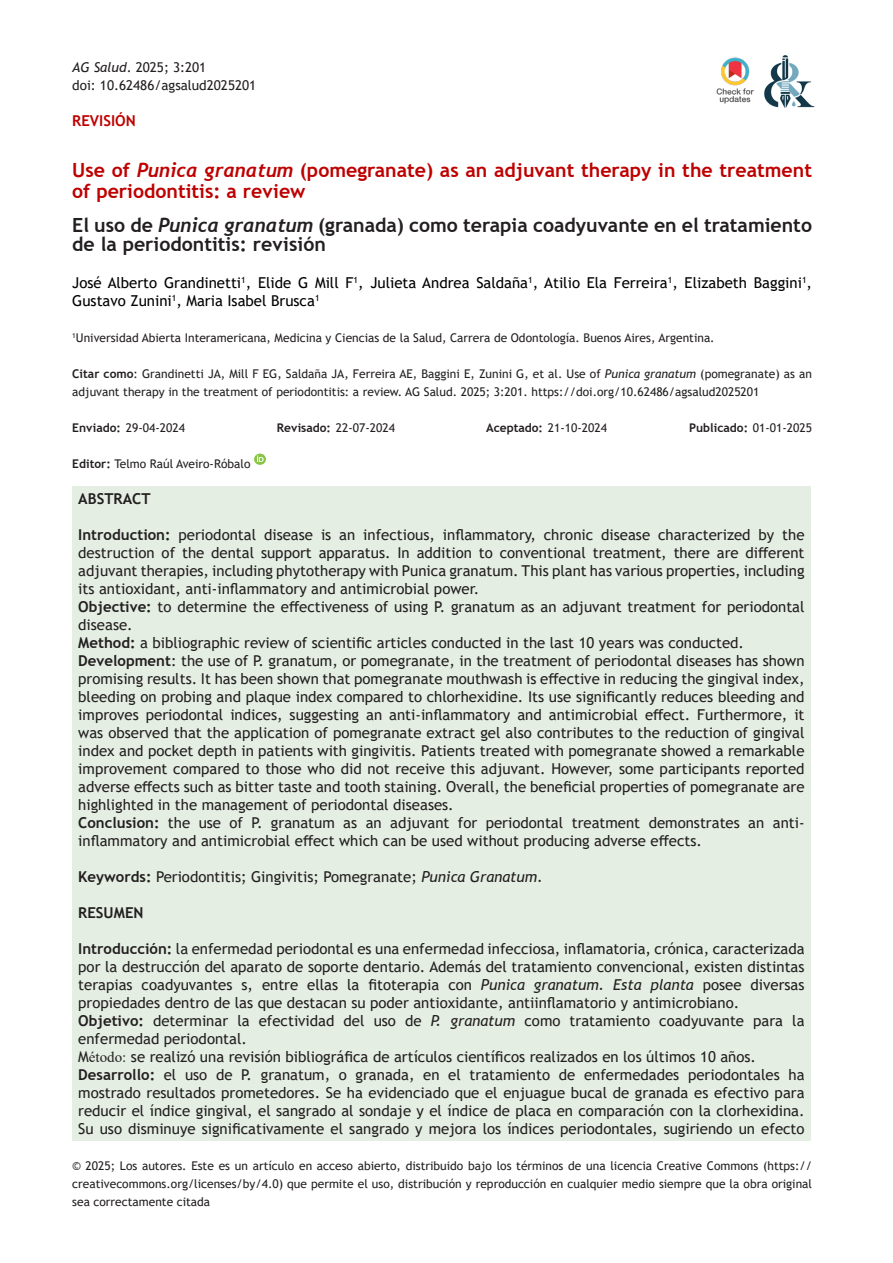
<style>
.page{position:relative;width:893px;height:1263px;background:#fff}
.page>*{position:absolute;margin:0;border:0;box-sizing:border-box;transform-origin:0 0}
.t1{font:700 19.5px/19.5px "Trebuchet MS";color:#231f20}
.t2{font:700 19.5px/21px "Trebuchet MS";color:#be0000}
.t3{font:15px/18px "Trebuchet MS";color:#231f20;text-align:justify}
.t4{font:15px/18px "Trebuchet MS";color:#000}
.Heading_3{font:700 15px "Trebuchet MS";color:#231f20}
.t5{font:700 15px "Trebuchet MS";color:#be0000}
.t6{font:13.5px "Trebuchet MS";color:#231f20}
.t7{font:12px/18px "Trebuchet MS";color:#231f20;text-align:justify}
.t8{font:700 12px "Trebuchet MS";color:#231f20}
.s1{font-style:italic}
.s2{font-family:"Trebuchet";font-style:italic}
.s3{font-weight:700}
.s4{font-weight:400}
.s5{font-family:"Times New Roman"}
</style>
<div class="page">
<img style="left:716px;top:55px;width:99px;height:53px">
<div style="left:72px;top:486px;width:739px;height:654px;background:#e4eee3"></div>
<svg style="left:254px;top:454px;width:12px;height:11px"></svg>
<p class="t6" style="left:72px;top:59px;width:135px"><span class="s1">AG Salud</span>. 2025; 3:201</p>
<p class="t6" style="left:72px;top:77px;width:185px">doi: 10.62486/agsalud2025201</p>
<p class="t5" style="left:72px;top:111px;width:65px">REVISIÓN</p>
<p class="t2" style="left:72px;top:159px;width:741px">Use of <span class="s2">Punica granatum</span> (pomegranate) as an adjuvant therapy in the treatment of periodontitis: a review</p>
<p class="t1" style="left:72px;top:215px;width:741px">El uso de <span class="s2">Punica granatum</span> (granada) como terapia coadyuvante en el tratamiento de la periodontitis: revisión</p>
<p class="t4" style="left:72px;top:274px;width:741px">José Alberto Grandinetti<sup>1</sup>, Elide G Mill F<sup>1</sup>, Julieta Andrea Saldaña<sup>1</sup>, Atilio Ela Ferreira<sup>1</sup>, Elizabeth Baggini<sup>1</sup>,<br>Gustavo Zunini<sup>1</sup>, Maria Isabel Brusca<sup>1</sup></p>
<p class="t7" style="left:72px;top:329px;width:644px"><sup>1</sup>Universidad Abierta Interamericana, Medicina y Ciencias de la Salud, Carrera de Odontología. Buenos Aires, Argentina.</p>
<p class="t7" style="left:72px;top:365px;width:741px"><span class="s3">Citar como</span>: Grandinetti JA, Mill F EG, Saldaña JA, Ferreira AE, Baggini E, Zunini G, et al. Use of <span class="s1">Punica granatum</span> (pomegranate) as an adjuvant therapy in the treatment of periodontitis: a review. AG Salud. 2025; 3:201. https://doi.org/10.62486/agsalud2025201</p>
<p class="t7" style="left:72px;top:419px;width:114px"><span class="s3">Enviado:</span> 29-04-2024</p>
<p class="t7" style="left:277px;top:419px;width:120px"><span class="s3">Revisado:</span> 22-07-2024</p>
<p class="t7" style="left:486px;top:419px;width:122px"><span class="s3">Aceptado:</span> 21-10-2024</p>
<p class="t8" style="left:689px;top:420px;width:124px">Publicado: <span class="s4">01-01-2025</span></p>
<p class="t7" style="left:72px;top:455px;width:180px"><span class="s3">Editor:</span> Telmo Raúl Aveiro-Róbalo</p>
<p class="Heading_3" style="left:78px;top:489px;width:74px">ABSTRACT</p>
<p class="t3" style="left:78px;top:526px;width:728px"><span class="s3">Introduction:</span> periodontal disease is an infectious, inflammatory, chronic disease characterized by the destruction of the dental support apparatus. In addition to conventional treatment, there are different adjuvant therapies, including phytotherapy with Punica granatum. This plant has various properties, including its antioxidant, anti-inflammatory and antimicrobial power.</p>
<p class="t3" style="left:78px;top:598px;width:728px"><span class="s3">Objective:</span> to determine the effectiveness of using P. granatum as an adjuvant treatment for periodontal disease.</p>
<p class="t3" style="left:78px;top:634px;width:667px"><span class="s3">Method:</span> a bibliographic review of scientific articles conducted in the last 10 years was conducted.</p>
<p class="t3" style="left:78px;top:652px;width:728px"><span class="s3">Development</span>: the use of P. granatum, or pomegranate, in the treatment of periodontal diseases has shown promising results. It has been shown that pomegranate mouthwash is effective in reducing the gingival index, bleeding on probing and plaque index compared to chlorhexidine. Its use significantly reduces bleeding and improves periodontal indices, suggesting an anti-inflammatory and antimicrobial effect. Furthermore, it was observed that the application of pomegranate extract gel also contributes to the reduction of gingival index and pocket depth in patients with gingivitis. Patients treated with pomegranate showed a remarkable improvement compared to those who did not receive this adjuvant. However, some participants reported adverse effects such as bitter taste and tooth staining. Overall, the beneficial properties of pomegranate are highlighted in the management of periodontal diseases.</p>
<p class="t3" style="left:78px;top:814px;width:728px"><span class="s3">Conclusion:</span> the use of P. granatum as an adjuvant for periodontal treatment demonstrates an anti&shy;inflammatory and antimicrobial effect which can be used without producing adverse effects.</p>
<p class="t3" style="left:78px;top:868px;width:466px"><span class="s3">Keywords:</span> Periodontitis; Gingivitis; Pomegranate; <span class="s1">Punica Granatum.</span></p>
<p class="Heading_3" style="left:78px;top:903px;width:67px">RESUMEN</p>
<p class="t3" style="left:78px;top:940px;width:728px"><span class="s3">Introducción:</span> la enfermedad periodontal es una enfermedad infecciosa, inflamatoria, crónica, caracterizada por la destrucción del aparato de soporte dentario. Además del tratamiento convencional, existen distintas terapias coadyuvantes s, entre ellas la fitoterapia con <span class="s1">Punica granatum. Esta planta</span> posee diversas propiedades dentro de las que destacan su poder antioxidante, antiinflamatorio y antimicrobiano.</p>
<p class="t3" style="left:78px;top:1012px;width:728px"><span class="s3">Objetivo:</span> determinar la efectividad del uso de <span class="s1">P. granatum</span> como tratamiento coadyuvante para la enfermedad periodontal.</p>
<p class="t3" style="left:78px;top:1048px;width:679px">M<span class="s5">étodo:</span> se realizó una revisión bibliográfica de artículos científicos realizados en los últimos 10 años.</p>
<p class="t3" style="left:78px;top:1066px;width:728px"><span class="s3">Desarrollo:</span> el uso de P. granatum, o granada, en el tratamiento de enfermedades periodontales ha mostrado resultados prometedores. Se ha evidenciado que el enjuague bucal de granada es efectivo para reducir el índice gingival, el sangrado al sondaje y el índice de placa en comparación con la clorhexidina.<br>Su uso disminuye significativamente el sangrado y mejora los índices periodontales, sugiriendo un efecto</p>
<p class="t7" style="left:72px;top:1157px;width:741px">© 2025; Los autores. Este es un artículo en acceso abierto, distribuido bajo los términos de una licencia Creative Commons (https:// creativecommons.org/licenses/by/4.0) que permite el uso, distribución y reproducción en cualquier medio siempre que la obra original sea correctamente citada</p>
</div>
